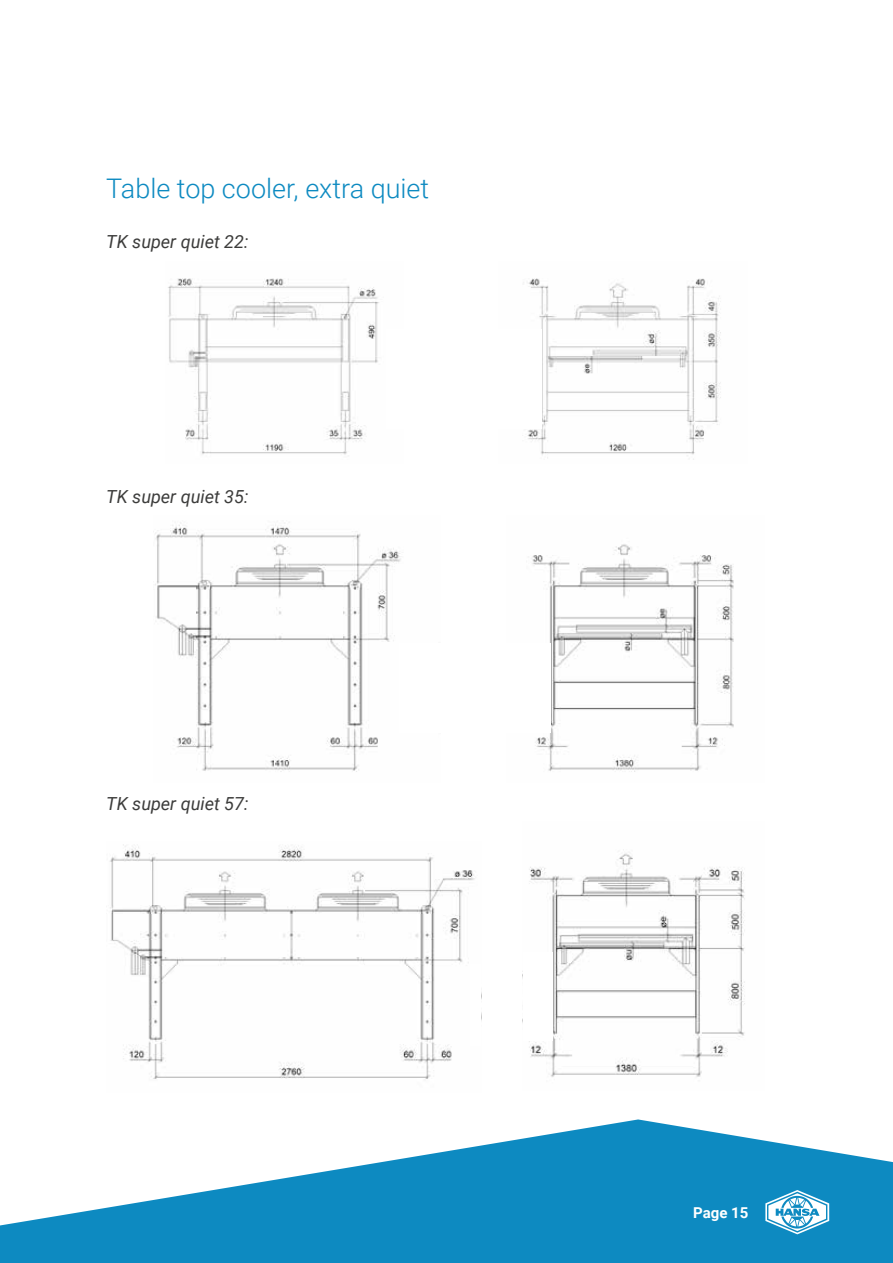
<style>
.page{position:relative;width:893px;height:1263px;background:#fff}
.page>*{position:absolute;margin:0;border:0;box-sizing:border-box;transform-origin:0 0}
.t1{font:300 27px "Roboto";color:#0d8ac1}
.t2{font:italic 18px "Roboto";color:#3c3c3b}
.t3{font:700 15px "Roboto";color:#fff}
</style>
<div class="page">
<img style="left:529px;top:849px;width:216px;height:228px">
<div style="left:523px;top:953px;width:29px;height:88px;background:#fff"></div>
<img style="left:110px;top:844px;width:365px;height:235px">
<div style="left:471px;top:964px;width:10px;height:82px;background:#fff"></div>
<img style="left:168px;top:278px;width:211px;height:177px">
<img style="left:523px;top:278px;width:198px;height:182px">
<div style="left:498px;top:329px;width:44px;height:99px;background:#fff"></div>
<img style="left:155px;top:522px;width:246px;height:250px">
<div style="left:400px;top:644px;width:41px;height:89px;background:#fff"></div>
<img style="left:531px;top:544px;width:203px;height:228px">
<div style="left:506px;top:644px;width:44px;height:89px;background:#fff"></div>
<svg style="left:0;top:1119px;width:893px;height:144px;fill:#0d8ac1"></svg>
<svg style="left:765px;top:1190px;width:64px;height:44px"></svg>
<h1 class="t1" style="left:106px;top:170px;width:324px">Table top cooler, extra quiet</h1>
<p class="t2" style="left:106px;top:229px;width:144px">TK super quiet 22:</p>
<p class="t2" style="left:106px;top:484px;width:144px">TK super quiet 35:</p>
<p class="t2" style="left:106px;top:790px;width:144px">TK super quiet 57:</p>
<p class="t3" style="left:693px;top:1202px;width:57px">Page 15</p>
</div>
